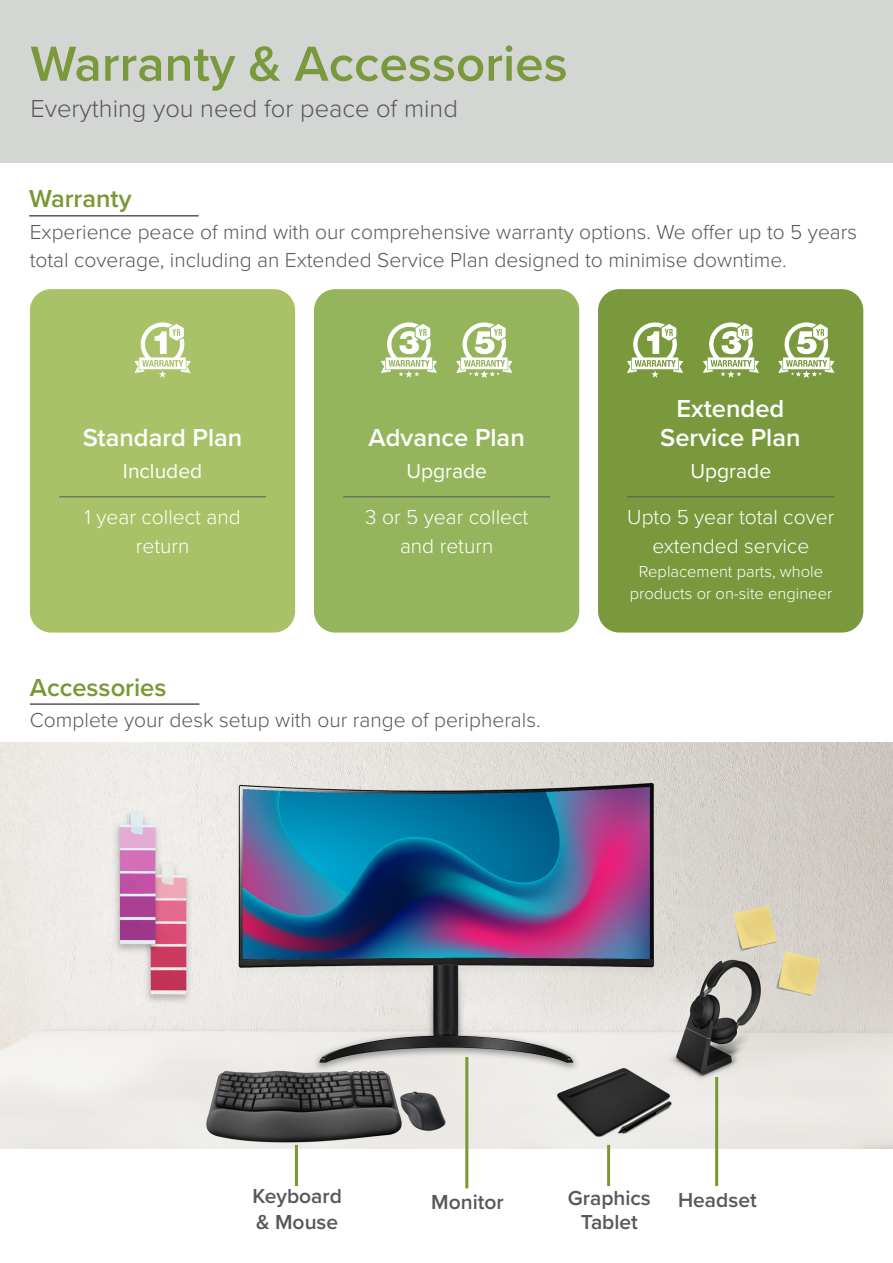
<style>
.page{position:relative;width:893px;height:1263px;background:#fff}
.page>*{position:absolute;margin:0;border:0;box-sizing:border-box;transform-origin:0 0}
.t1{font:600 51px "Proxima Nova";color:#7a993d}
.Body_text{font:600 25.5px "Proxima Nova";color:#fff}
.Body_text-2{font:300 25.5px "Proxima Nova";color:#58585a}
.Body_text-3{font:600 25.5px "Proxima Nova";color:#799832}
.Body_text-4{font:300 21px/28.3px "Proxima Nova";color:#58585a}
.Body_text-5{font:300 21px/28.3px "Proxima Nova";color:#fff;text-align:center}
.Body_text-6{font:600 21px/24px "Proxima Nova";color:#58585a;text-align:center}
.Body_text-7{font:21px "Proxima Nova";color:#fff}
.Body_text-8{font:300 16.5px/22.2px "Proxima Nova";color:#fff;text-align:center}
</style>
<div class="page">
<img style="left:0;top:742px;width:893px;height:406px">
<hr style="left:465px;top:1057px;width:3px;height:131px;background:#799832">
<hr style="left:295px;top:1145px;width:3px;height:41px;background:#799832">
<hr style="left:607px;top:1145px;width:3px;height:41px;background:#799832">
<hr style="left:715px;top:1077px;width:3px;height:109px;background:#799832">
<hr style="left:29px;top:215px;width:170px;height:2px;background:#58585a">
<hr style="left:30px;top:703px;width:169px;height:2px;background:#58585a">
<div style="left:314px;top:289px;width:265px;height:343px;background:#94b55c;border-radius:21px"></div>
<div style="left:30px;top:289px;width:265px;height:343px;background:#a9c167;border-radius:21px"></div>
<div style="left:598px;top:289px;width:265px;height:343px;background:#7a993d;border-radius:21px"></div>
<svg style="left:381px;top:322px;width:56px;height:56px"></svg>
<svg style="left:456px;top:322px;width:56px;height:56px"></svg>
<svg style="left:134px;top:322px;width:57px;height:56px"></svg>
<hr style="left:59px;top:496px;width:207px;height:1px;background:#58585a">
<hr style="left:343px;top:496px;width:207px;height:1px;background:#58585a">
<hr style="left:627px;top:496px;width:207px;height:1px;background:#58585a">
<svg style="left:703px;top:322px;width:56px;height:56px"></svg>
<svg style="left:778px;top:322px;width:56px;height:56px"></svg>
<svg style="left:627px;top:322px;width:56px;height:56px"></svg>
<div style="left:0;top:0;width:893px;height:163px;background:#d4d6d4"></div>
<p class="t1" style="left:30px;top:26px;width:539px">Warranty &amp; Accessories</p>
<p class="Body_text-2" style="left:30px;top:89px;width:429px">Everything you need for peace of mind</p>
<p class="Body_text-3" style="left:29px;top:180px;width:104px">Warranty</p>
<p class="Body_text-4" style="left:30px;top:216px;width:829px">Experience peace of mind with our comprehensive warranty options. We offer up to 5 years total coverage, including an Extended Service Plan designed to minimise downtime.</p>
<p class="Body_text" style="left:83px;top:418px;width:161px">Standard Plan</p>
<p class="Body_text" style="left:369px;top:418px;width:158px">Advance Plan</p>
<p class="Body_text" style="left:676px;top:390px;width:109px">Extended</p>
<p class="Body_text" style="left:660px;top:418px;width:142px">Service Plan</p>
<p class="Body_text-7" style="left:123px;top:455px;width:81px">Included</p>
<p class="Body_text-7" style="left:406px;top:455px;width:82px">Upgrade</p>
<p class="Body_text-7" style="left:690px;top:455px;width:82px">Upgrade</p>
<p class="Body_text-5" style="left:85px;top:502px;width:158px">1 year collect and return</p>
<p class="Body_text-5" style="left:365px;top:502px;width:165px">3 or 5 year collect and return</p>
<p class="Body_text-5" style="left:627px;top:502px;width:209px">Upto 5 year total cover extended service</p>
<p class="Body_text-8" style="left:630px;top:559px;width:204px">Replacement parts, whole products or on-site engineer</p>
<p class="Body_text-3" style="left:30px;top:668px;width:138px">Accessories</p>
<p class="Body_text-4" style="left:30px;top:704px;width:512px">Complete your desk setup with our range of peripherals.</p>
<p class="Body_text-6" style="left:252px;top:1184px;width:91px">Keyboard</p>
<p class="Body_text-6" style="left:431px;top:1189px;width:74px">Monitor</p>
<p class="Body_text-6" style="left:256px;top:1209px;width:83px">&amp; Mouse</p>
<p class="Body_text-6" style="left:568px;top:1185px;width:85px">Graphics<br>Tablet</p>
<p class="Body_text-6" style="left:678px;top:1187px;width:80px">Headset</p>
</div>
